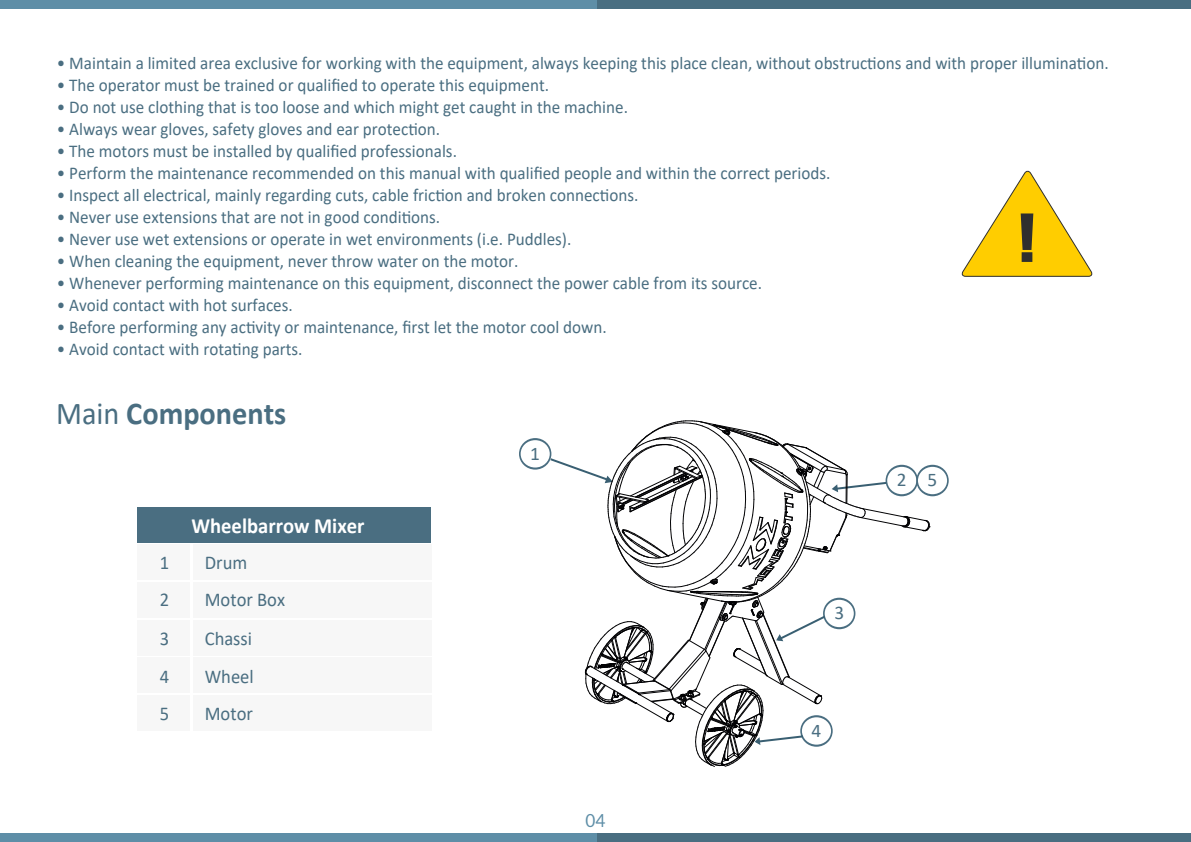
<style>
.page{position:relative;width:1191px;height:842px;background:#fff}
.page>*{position:absolute;margin:0;border:0;box-sizing:border-box;transform-origin:0 0}
.t1{font:700 32px "Calibri";color:#4a6e81;scale:.95 1}
.t2{font:700 21.8px "Calibri";color:#fff;scale:.95 1}
.t3{font:19.6px/37.8px "Calibri";color:#4a6e81;scale:.95 1}
.t4{font:19.4px "Calibri";color:#4a6e81}
.t5{font:18px "Calibri";color:#4a6e81;scale:.95 1}
.t6{font:18px "Lato";color:#5e8ea7;scale:.95 1}
.s1{font-weight:400}
</style>
<div class="page">
<div style="left:594px;top:0;width:597px;height:8px;background:#496e81"></div>
<div style="left:0;top:0;width:596px;height:8px;background:#5e8ea7"></div>
<div style="left:594px;top:834px;width:597px;height:8px;background:#496e81"></div>
<div style="left:0;top:834px;width:596px;height:8px;background:#5e8ea7"></div>
<svg style="left:961px;top:170px;width:132px;height:107px"></svg>
<div style="left:193px;top:545px;width:238px;height:35px;background:#f7f7f7"></div>
<div style="left:193px;top:582px;width:238px;height:35px;background:#f7f7f7"></div>
<div style="left:193px;top:620px;width:238px;height:35px;background:#f7f7f7"></div>
<div style="left:193px;top:657px;width:238px;height:36px;background:#f7f7f7"></div>
<div style="left:193px;top:696px;width:238px;height:35px;background:#f7f7f7"></div>
<div style="left:137px;top:507px;width:294px;height:36px;background:#4a6e81"></div>
<div style="left:137px;top:545px;width:53px;height:35px;background:#f7f7f7"></div>
<div style="left:137px;top:582px;width:53px;height:35px;background:#f7f7f7"></div>
<div style="left:137px;top:620px;width:53px;height:35px;background:#f7f7f7"></div>
<div style="left:137px;top:657px;width:53px;height:36px;background:#f7f7f7"></div>
<div style="left:137px;top:696px;width:53px;height:35px;background:#f7f7f7"></div>
<svg style="left:519px;top:438px;width:32px;height:32px"></svg>
<div style="left:520px;top:440px;width:30px;height:27px;background:#fff;border-radius:50%"></div>
<svg style="left:916px;top:465px;width:32px;height:31px"></svg>
<div style="left:918px;top:467px;width:29px;height:27px;background:#fff;border-radius:50%"></div>
<svg style="left:548px;top:420px;width:382px;height:347px"></svg>
<p class="t5" style="left:57px;top:51px;width:1108px">• Maintain a limited area exclusive for working with the equipment, always keeping this place clean, without obstructions and with proper illumination.</p>
<p class="t5" style="left:57px;top:73px;width:519px">• The operator must be trained or qualified to operate this equipment.</p>
<p class="t5" style="left:57px;top:95px;width:602px">• Do not use clothing that is too loose and which might get caught in the machine.</p>
<p class="t5" style="left:57px;top:117px;width:405px">• Always wear gloves, safety gloves and ear protection.</p>
<p class="t5" style="left:57px;top:139px;width:423px">• The motors must be installed by qualified professionals.</p>
<p class="t5" style="left:57px;top:161px;width:816px">• Perform the maintenance recommended on this manual with qualified people and within the correct periods.</p>
<p class="t5" style="left:57px;top:183px;width:613px">• Inspect all electrical, mainly regarding cuts, cable friction and broken connections.</p>
<p class="t5" style="left:57px;top:205px;width:405px">• Never use extensions that are not in good conditions.</p>
<p class="t5" style="left:57px;top:227px;width:543px">• Never use wet extensions or operate in wet environments (i.e. Puddles).</p>
<p class="t5" style="left:57px;top:249px;width:487px">• When cleaning the equipment, never throw water on the motor.</p>
<p class="t5" style="left:57px;top:271px;width:744px">• Whenever performing maintenance on this equipment, disconnect the power cable from its source.</p>
<p class="t5" style="left:57px;top:293px;width:250px">• Avoid contact with hot surfaces.</p>
<p class="t5" style="left:57px;top:315px;width:580px">• Before performing any activity or maintenance, first let the motor cool down.</p>
<p class="t5" style="left:57px;top:337px;width:260px">• Avoid contact with rotating parts.</p>
<h1 class="t1" style="left:56px;top:391px;width:244px"><span class="s1">Main</span> Components</h1>
<p class="t3" style="left:160px;top:543px;width:11px;text-align:justify">1<br>2<br>3<br>4<br>5</p>
<p class="t2" style="left:191px;top:511px;width:184px">Wheelbarrow Mixer</p>
<p class="t3" style="left:205px;top:543px;width:86px">Drum<br>Motor Box<br>Chassi<br>Wheel<br>Motor</p>
<p class="t4" style="left:530px;top:440px;width:11px">1</p>
<p class="t6" style="left:585px;top:811px;width:22px">04</p>
<p class="t4" style="left:834px;top:599px;width:11px">3</p>
<p class="t4" style="left:811px;top:717px;width:11px">4</p>
<p class="t4" style="left:897px;top:466px;width:42px">2 5</p>
</div>
